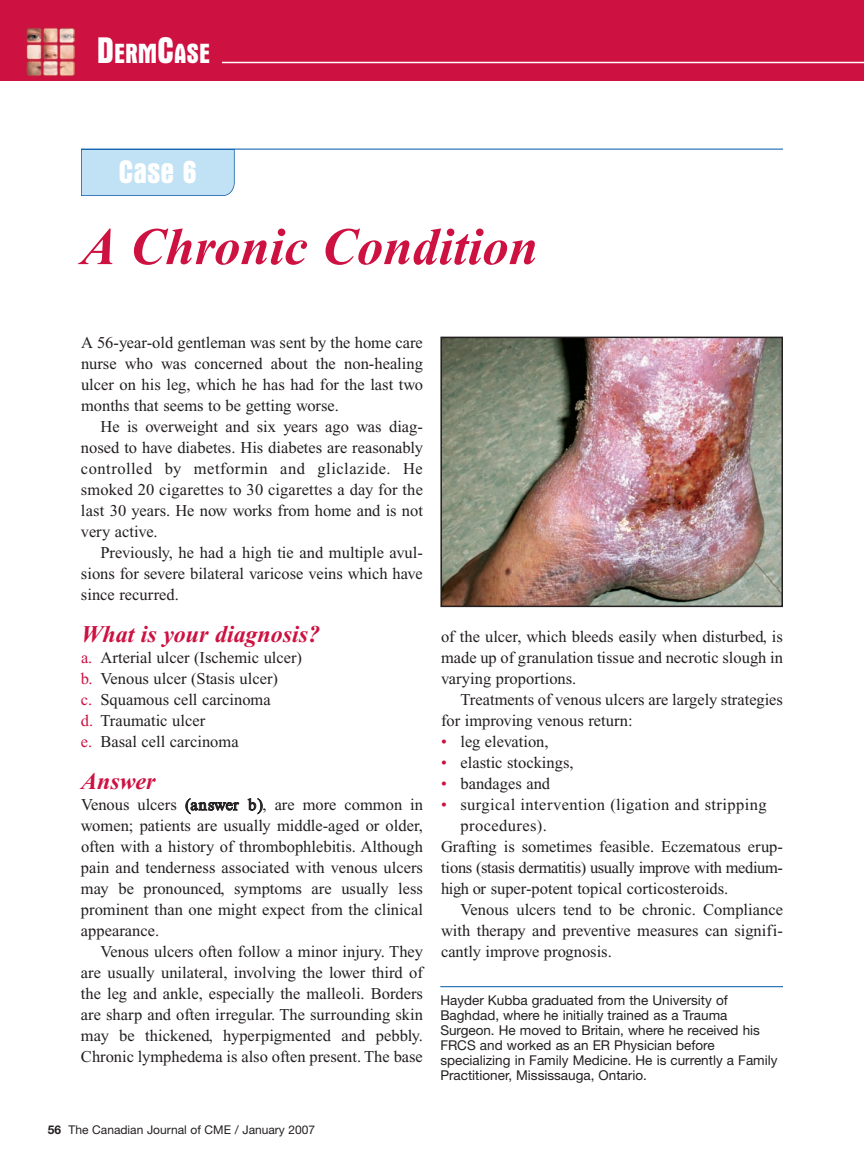
<style>
.page{position:relative;width:864px;height:1175px;background:#fff}
.page>*{position:absolute;margin:0;border:0;box-sizing:border-box;transform-origin:0 0}
.t1{font:italic 700 52.5px "Times";color:#cd1141}
.t2{font:700 condensed 33px "Aurora BT";color:#fff}
.t3{font:700 condensed 28.2px "Aurora BT";color:#fff}
.t4{font:italic 700 24px "Times";color:#cd1141}
.t5{font:16.5px/21px "Times";color:#231f20;text-align:justify}
.t6{font:16.5px "Times";letter-spacing:.025em;color:#231f20}
.t7{font:16.5px "Times";letter-spacing:-.025em;color:#231f20}
.t8{font:13.5px/15px "Helvetica Neue";color:#231f20}
.t9{font:12px "Helvetica Neue";color:#231f20}
.s1{font-size:37.5px}
.s2{color:#cd1141}
.s3{font-weight:700}
</style>
<div class="page">
<div style="left:0;top:0;width:864px;height:81px;background:#cd1141"></div>
<hr style="left:218px;top:62px;width:646px;height:1px;background:#fff">
<img style="left:26px;top:28px;width:48px;height:48px">
<img style="left:27px;top:29px;width:46px;height:46px">
<div style="left:85px;top:36px;width:137px;height:31px;background:#cd1141"></div>
<div style="left:81px;top:150px;width:154px;height:46px;background:#c1e2f5"></div>
<hr style="left:81px;top:149px;width:702px;height:1px;background:#0157a8">
<img style="left:443px;top:339px;width:337px;height:265px">
<div style="left:440px;top:336px;width:343px;height:271px;border:2px solid #231f20"></div>
<hr style="left:440px;top:986px;width:343px;height:1px;background:#0157a8">
<h3 class="t3" style="left:97px;top:37px;width:115px"><span class="s1">D</span>ERM<span class="s1">C</span>ASE</h3>
<h2 class="t2" style="left:119px;top:152px;width:80px">Case 6</h2>
<h1 class="t1" style="left:81px;top:229px;width:459px">A Chronic Condition</h1>
<p class="t5" style="left:81px;top:334px;width:343px">A 56-year-old gentleman was sent by the home care nurse who was concerned about the non-healing ulcer on his leg, which he has had for the last two months that seems to be getting worse.</p>
<p class="t5" style="left:81px;top:418px;width:343px;text-indent:19px">He is overweight and six years ago was diag&shy;nosed to have diabetes. His diabetes are reasonably controlled by metformin and gliclazide. He smoked 20 cigarettes to 30 cigarettes a day for the last 30 years. He now works from home and is not very active.</p>
<p class="t5" style="left:81px;top:544px;width:343px;text-indent:19px">Previously, he had a high tie and multiple avul&shy;sions for severe bilateral varicose veins which have since recurred.</p>
<h3 class="t4" style="left:81px;top:626px;width:241px">What is your diagnosis?</h3>
<p class="t5" style="left:81px;top:649px;width:223px;text-align:left"><span class="s2">a.</span> Arterial ulcer (Ischemic ulcer) <span class="s2">b.</span> Venous ulcer (Stasis ulcer)<br><span class="s2">c.</span> Squamous cell carcinoma<br><span class="s2">d.</span> Traumatic ulcer<br><span class="s2">e.</span> Basal cell carcinoma</p>
<h3 class="t4" style="left:81px;top:773px;width:76px">Answer</h3>
<p class="t5" style="left:81px;top:796px;width:343px">Venous ulcers (answer b), are more common in women; patients are usually middle-aged or older, often with a history of thrombophlebitis. Although pain and tenderness associated with venous ulcers may be pronounced, symptoms are usually less prominent than one might expect from the clinical appearance.</p>
<p class="t5" style="left:81px;top:943px;width:343px;text-indent:19px">Venous ulcers often follow a minor injury. They are usually unilateral, involving the lower third of the leg and ankle, especially the malleoli. Borders are sharp and often irregular. The surrounding skin may be thickened, hyperpigmented and pebbly.<br>Chronic lymphedema is also often present. The base</p>
<p class="t5" style="left:441px;top:628px;width:343px">of the ulcer, which bleeds easily when disturbed, is made up of granulation tissue and necrotic slough in varying proportions.</p>
<p class="t5" style="left:441px;top:691px;width:343px;text-indent:19px">Treatments of venous ulcers are largely strategies for improving venous return:</p>
<p class="t5" style="left:441px;top:733px;width:109px"><span class="s2">•</span> leg elevation,</p>
<p class="t5" style="left:441px;top:754px;width:134px"><span class="s2">•</span> elastic stockings,</p>
<p class="t5" style="left:441px;top:775px;width:111px"><span class="s2">•</span> bandages and</p>
<p class="t6" style="left:441px;top:799px;width:327px"><span class="s2">•</span> surgical intervention (ligation and stripping</p>
<p class="t6" style="left:460px;top:820px;width:88px">procedures).</p>
<p class="t5" style="left:441px;top:838px;width:343px">Grafting is sometimes feasible. Eczematous erup-</p>
<p class="t7" style="left:441px;top:862px;width:343px">tions (stasis dermatitis) usually improve with medium-</p>
<p class="t5" style="left:441px;top:880px;width:289px">high or super-potent topical corticosteroids.</p>
<p class="t5" style="left:460px;top:901px;width:324px">Venous ulcers tend to be chronic. Compliance</p>
<p class="t5" style="left:441px;top:922px;width:343px">with therapy and preventive measures can signifi-</p>
<p class="t5" style="left:441px;top:943px;width:172px">cantly improve prognosis.</p>
<p class="t8" style="left:440px;top:994px;width:339px">Hayder Kubba graduated from the University of Baghdad, where he initially trained as a Trauma Surgeon. He moved to Britain, where he received his FRCS and worked as an ER Physician before specializing in Family Medicine. He is currently a Family Practitioner, Mississauga, Ontario.</p>
<p class="t9" style="left:48px;top:1125px;width:269px"><span class="s3">56</span> The Canadian Journal of CME / January 2007</p>
</div>
